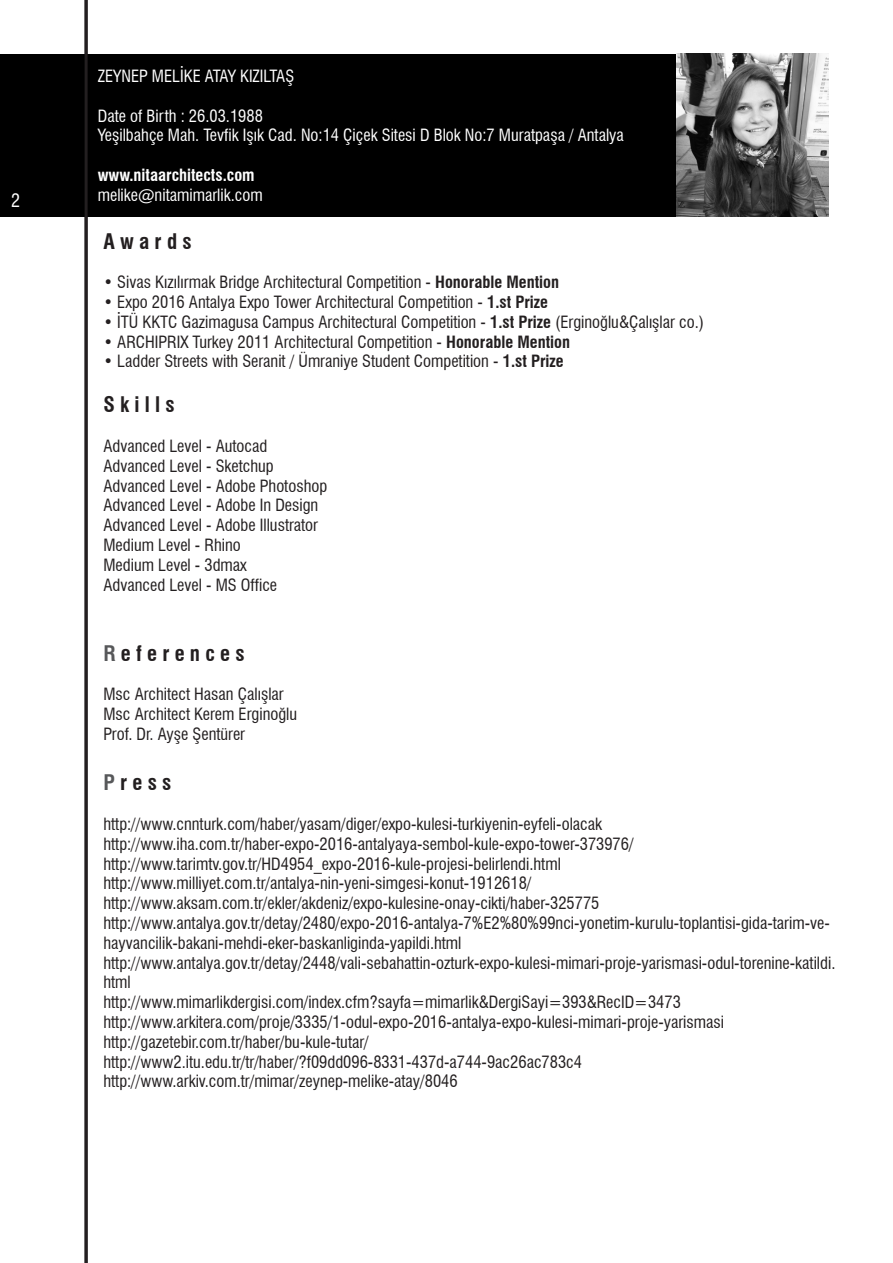
<style>
.page{position:relative;width:893px;height:1263px;background:#fff}
.page>*{position:absolute;margin:0;border:0;box-sizing:border-box;transform-origin:0 0}
.t1{font:700 condensed 21px "Swiss 721 BT";color:#231f20}
.t2{font:condensed 18px "Swiss 721 BT";color:#fff}
.t3{font:condensed 16.5px/19.8px "Swiss 721 BT";color:#231f20}
.t4{font:condensed 16.5px "Swiss 721 BT";color:#fff}
.t5{font:700 condensed 16.5px "Swiss 721 BT";color:#fff}
.s1{font-weight:700}
.s2{color:#57585a}
</style>
<div class="page">
<div style="left:0;top:54px;width:677px;height:163px;background:#000"></div>
<img style="left:676px;top:54px;width:152px;height:163px">
<hr style="left:85px;top:0;width:3px;height:1263px;background:#231f20">
<p class="t2" style="left:11px;top:189px;width:10px">2</p>
<p class="t4" style="left:98px;top:66px;width:198px">ZEYNEP MELİKE ATAY KIZILTAŞ</p>
<p class="t4" style="left:98px;top:106px;width:167px">Date of Birth : 26.03.1988</p>
<p class="t4" style="left:98px;top:126px;width:528px">Yeşilbahçe Mah. Tevfik Işık Cad. No:14 Çiçek Sitesi D Blok No:7 Muratpaşa / Antalya</p>
<p class="t5" style="left:98px;top:165px;width:158px">www.nitaarchitects.com</p>
<p class="t4" style="left:98px;top:185px;width:166px">melike@nitamimarlik.com</p>
<p class="t1" style="left:103px;top:228px;width:90px">wA sdra</p>
<p class="t3" style="left:103px;top:272px;width:457px">• Sivas Kızılırmak Bridge Architectural Competition - <span class="s1">Honorable Mention</span></p>
<p class="t3" style="left:103px;top:292px;width:446px">• Expo 2016 Antalya Expo Tower Architectural Competition - <span class="s1">1.st Prize</span></p>
<p class="t3" style="left:103px;top:312px;width:602px">• İTÜ KKTC Gazimagusa Campus Architectural Competition - <span class="s1">1.st Prize</span> (Erginoğlu&amp;Çalışlar co (.</p>
<p class="t3" style="left:103px;top:332px;width:468px">• ARCHIPRIX Turkey 2011 Architectural Competition - <span class="s1">Honorable Mention</span></p>
<p class="t3" style="left:103px;top:351px;width:462px">• Ladder Streets with Seranit / Ümraniye Student Competition - <span class="s1">1.st Prize</span></p>
<p class="t1" style="left:103px;top:392px;width:73px">sllikS</p>
<p class="t3" style="left:103px;top:436px;width:165px">Advanced Level - Autocad</p>
<p class="t3" style="left:103px;top:456px;width:172px">Advanced Level - Sketchup</p>
<p class="t3" style="left:103px;top:476px;width:225px">Advanced Level - Adobe Photoshop</p>
<p class="t3" style="left:103px;top:495px;width:216px">Advanced Level - Adobe In Design</p>
<p class="t3" style="left:103px;top:515px;width:216px">Advanced Level - Adobe Illustrator</p>
<p class="t3" style="left:103px;top:535px;width:139px">Medium Level - Rhino</p>
<p class="t3" style="left:103px;top:555px;width:145px">Medium Level 3- dmax</p>
<p class="t3" style="left:103px;top:575px;width:175px">Advanced Level - MS Office</p>
<p class="t1" style="left:103px;top:641px;width:143px">secnerefe<span class="s2">R</span></p>
<p class="t3" style="left:103px;top:684px;width:182px">Msc Architect Hasan Çalışlar</p>
<p class="t3" style="left:103px;top:704px;width:195px">Msc Architect Kerem Erginoğlu</p>
<p class="t3" style="left:103px;top:724px;width:143px">Prof. Dr. Ayşe Şentürer</p>
<p class="t1" style="left:103px;top:770px;width:70px">sser<span class="s2">P</span></p>
<p class="t3" style="left:103px;top:814px;width:500px">http://www.cnnturk.com/haber/yasam/diger/expo-kulesi-turkiyenin-eyfeli-olacak</p>
<p class="t3" style="left:103px;top:834px;width:532px">http://www.iha.com /t r. haber-expo-2016-antalyaya-sembol-kule-expo-tower-373976/</p>
<p class="t3" style="left:103px;top:854px;width:459px">http://www.tarimtv.gov /t r. HD4954_expo-2016-kule-projesi-belirlendi.html</p>
<p class="t3" style="left:103px;top:873px;width:429px">http://www.milliyet.com /t r. antalya-nin-yeni-simgesi-konut-1912618/</p>
<p class="t3" style="left:103px;top:893px;width:497px">http://www.aksam.com /t r. ekler/akdeniz/expo-kulesine-onay-cikti/haber-325775</p>
<p class="t3" style="left:103px;top:933px;width:360px">hayvancilik-bakani-mehdi-eker-baskanliginda-yapildi.html</p>
<p class="t3" style="left:103px;top:913px;width:728px">http://www.antalya.gov /t r. detay/2480/expo-2016-antalya-7%E2%80%99nci-yonetim-kurulu-toplantisi-gida-tarim-ve-</p>
<p class="t3" style="left:103px;top:953px;width:733px">http://www.antalya.gov /t r. detay/2448/vali-sebahattin-ozturk-expo-kulesi-mimari-proje-yarismasi-odul-torenine-katildi. html</p>
<p class="t3" style="left:103px;top:992px;width:579px">http://www.mimarlikdergisi.com/index.cfm?sayfa=mimarlik&amp;DergiSayi=393&amp;RecID=3473</p>
<p class="t3" style="left:103px;top:1012px;width:622px">http://www.arkitera.com/proje/3335/1-odul-expo-2016-antalya-expo-kulesi-mimari-proje-yarismasi</p>
<p class="t3" style="left:103px;top:1032px;width:267px">http://gazetebir.com /t r. haber/bu-kule-tutar/</p>
<p class="t3" style="left:103px;top:1052px;width:480px">http://www2.itu.edu /t r/t r. haber f?/ 09dd096-8331-437 a-d 744-9ac26ac783 4c</p>
<p class="t3" style="left:103px;top:1071px;width:356px">http://www.arkiv.com /t r. mimar/zeynep-melike-atay/8046</p>
</div>
